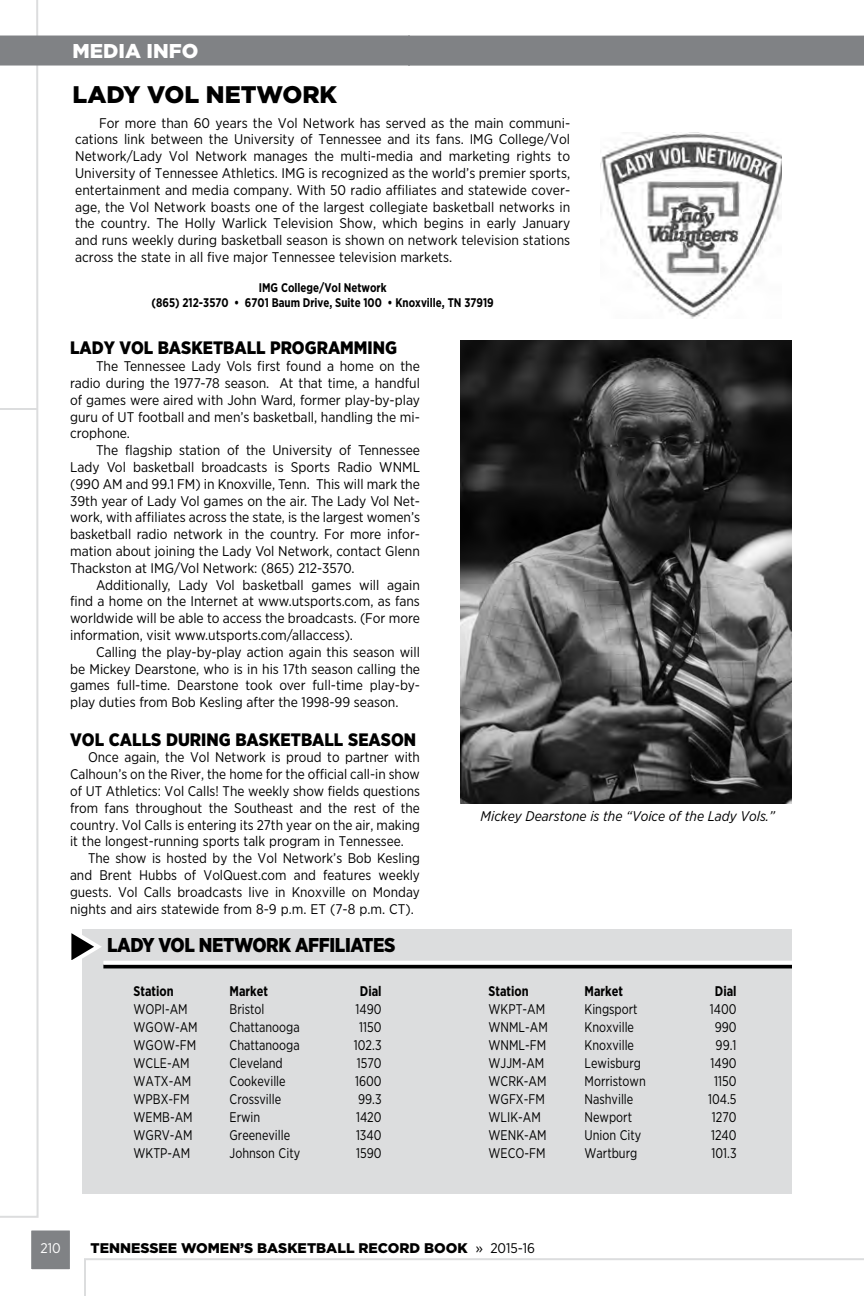
<style>
.page{position:relative;width:864px;height:1296px;background:#fff}
.page>*{position:absolute;margin:0;border:0;box-sizing:border-box;transform-origin:0 0}
.t1{font:900 24px "Gotham";color:#000}
.t2{font:900 20px "Gotham Narrow";letter-spacing:-.02em;color:#000}
.t3{font:900 20px "Gotham";color:#fff}
.t4{font:900 18px "Gotham Narrow";color:#000}
.t5{font:14px/16.8px "Gotham Narrow";color:#000;text-align:justify}
.t6{font:14px "Gotham Narrow";color:#000;scale:.9 1}
.t7{font:900 14px "Gotham";color:#000}
.t8{font:italic 14px "Gotham Narrow";color:#000}
.t9{font:700 14px "Gotham Narrow";color:#000;scale:.9 1}
.t10{font:14px "Gotham Narrow";color:#fff}
.t11{font:700 12.4px/15px "Gotham Narrow";color:#000;text-align:center;scale:.9 1}
.s1{font-weight:400}
.s2{font-family:"Gotham Narrow";font-weight:400}
</style>
<div class="page">
<div style="left:408px;top:36px;width:456px;height:30px;background:#808285"></div>
<div style="left:29px;top:1228px;width:43px;height:43px;background:#808285;border:2px solid #fff"></div>
<svg style="left:84px;top:1258px;width:780px;height:38px"></svg>
<svg style="left:0;top:0;width:40px;height:1218px"></svg>
<div style="left:0;top:36px;width:410px;height:30px;background:#808285"></div>
<hr style="left:0;top:408px;width:38px;height:2px;background:#dcddde">
<div style="left:82px;top:929px;width:710px;height:265px;background:#dcddde"></div>
<svg style="left:71px;top:933px;width:33px;height:36px"></svg>
<hr style="left:103px;top:964px;width:689px;height:4px;background:#000">
<svg style="left:103px;top:961px;width:689px;height:4px;background:#f4f4f4"></svg>
<img style="left:601px;top:133px;width:181px;height:186px">
<img style="left:461px;top:341px;width:331px;height:463px">
<h2 class="t3" style="left:73px;top:37px;width:127px">MEDIA INFO</h2>
<h1 class="t1" style="left:73px;top:78px;width:266px">LADY VOL NETWORK</h1>
<p class="t5" style="left:75px;top:114px;width:497px;text-indent:24px">For more than 60 years the Vol Network has served as the main communi&shy;cations link between the University of Tennessee and its fans. IMG College/Vol Network/Lady Vol Network manages the multi-media and marketing rights to University of Tennessee Athletics. IMG is recognized as the world’s premier sports, entertainment and media company. With 50 radio affiliates and statewide cover&shy;age, the Vol Network boasts one of the largest collegiate basketball networks in the country. The Holly Warlick Television Show, which begins in early January and runs weekly during basketball season is shown on network television stations across the state in all five major Tennessee television markets.</p>
<p class="t11" style="left:152px;top:280px;width:382px">IMG College/Vol Network<br>(865) 212-3570 • 6701 Baum Drive, Suite 100 • Knoxville, TN 37919</p>
<p class="t4" style="left:70px;top:336px;width:328px">LADY VOL BASKETBALL PROGRAMMING</p>
<p class="t5" style="left:70px;top:358px;width:351px;text-indent:26px">The Tennessee Lady Vols first found a home on the radio during the 1977-78 season. At that time, a handful of games were aired with John Ward, former play-by-play guru of UT football and men’s basketball, handling the mi&shy;crophone.</p>
<p class="t5" style="left:70px;top:442px;width:351px;text-indent:26px">The flagship station of the University of Tennessee Lady Vol basketball broadcasts is Sports Radio WNML (990 AM and 99.1 FM) in Knoxville, Tenn. This will mark the 39th year of Lady Vol games on the air. The Lady Vol Net&shy;work, with affiliates across the state, is the largest women’s basketball radio network in the country. For more infor&shy;mation about joining the Lady Vol Network, contact Glenn Thackston at IMG/Vol Network: (865) 212-3570.</p>
<p class="t5" style="left:70px;top:576px;width:351px;text-indent:26px">Additionally, Lady Vol basketball games will again find a home on the Internet at www.utsports.com, as fans worldwide will be able to access the broadcasts. (For more information, visit www.utsports.com/allaccess).</p>
<p class="t5" style="left:70px;top:643px;width:351px;text-indent:26px">Calling the play-by-play action again this season will be Mickey Dearstone, who is in his 17th season calling the games full-time. Dearstone took over full-time play-by&shy;play duties from Bob Kesling after the 1998-99 season.</p>
<p class="t4" style="left:70px;top:727px;width:348px">VOL CALLS DURING BASKETBALL SEASON</p>
<p class="t5" style="left:70px;top:749px;width:351px;text-indent:18px">Once again, the Vol Network is proud to partner with Calhoun’s on the River, the home for the official call-in show of UT Athletics: Vol Calls! The weekly show fields questions from fans throughout the Southeast and the rest of the country. Vol Calls is entering its 27th year on the air, making it the longest-running sports talk program in Tennessee.</p>
<p class="t5" style="left:70px;top:850px;width:351px;text-indent:18px">The show is hosted by the Vol Network’s Bob Kesling and Brent Hubbs of VolQuest.com and features weekly guests. Vol Calls broadcasts live in Knoxville on Monday nights and airs statewide from 8-9 p.m. ET (7-8 p.m. CT).</p>
<h2 class="t2" style="left:107px;top:932px;width:290px">LADY VOL NETWORK AFFILIATES</h2>
<p class="t9" style="left:134px;top:982px;width:46px">Station</p>
<p class="t9" style="left:230px;top:982px;width:44px">Market</p>
<p class="t9" style="left:360px;top:982px;width:26px">Dial</p>
<p class="t6" style="left:134px;top:1001px;width:62px">WOPI-AM</p>
<p class="t6" style="left:230px;top:1001px;width:40px">Bristol</p>
<p class="t6" style="left:356px;top:1001px;width:30px">1490</p>
<p class="t6" style="left:134px;top:1019px;width:73px">WGOW-AM</p>
<p class="t6" style="left:230px;top:1019px;width:80px">Chattanooga</p>
<p class="t6" style="left:359px;top:1019px;width:26px">1150</p>
<p class="t6" style="left:134px;top:1037px;width:71px">WGOW-FM</p>
<p class="t6" style="left:230px;top:1037px;width:80px">Chattanooga</p>
<p class="t6" style="left:354px;top:1037px;width:32px">102.3</p>
<p class="t6" style="left:134px;top:1055px;width:64px">WCLE-AM</p>
<p class="t6" style="left:230px;top:1055px;width:61px">Cleveland</p>
<p class="t6" style="left:357px;top:1055px;width:29px">1570</p>
<p class="t6" style="left:134px;top:1073px;width:66px">WATX-AM</p>
<p class="t6" style="left:230px;top:1073px;width:64px">Cookeville</p>
<p class="t6" style="left:355px;top:1073px;width:31px">1600</p>
<p class="t6" style="left:134px;top:1091px;width:64px">WPBX-FM</p>
<p class="t6" style="left:230px;top:1091px;width:59px">Crossville</p>
<p class="t6" style="left:358px;top:1091px;width:28px">99.3</p>
<p class="t6" style="left:134px;top:1109px;width:67px">WEMB-AM</p>
<p class="t6" style="left:230px;top:1109px;width:36px">Erwin</p>
<p class="t6" style="left:356px;top:1109px;width:30px">1420</p>
<p class="t6" style="left:134px;top:1127px;width:67px">WGRV-AM</p>
<p class="t6" style="left:230px;top:1127px;width:69px">Greeneville</p>
<p class="t6" style="left:356px;top:1127px;width:30px">1340</p>
<p class="t6" style="left:134px;top:1145px;width:64px">WKTP-AM</p>
<p class="t6" style="left:230px;top:1145px;width:80px">Johnson City</p>
<p class="t6" style="left:356px;top:1145px;width:30px">1590</p>
<p class="t8" style="left:481px;top:807px;width:296px">Mickey Dearstone is the “Voice of the Lady Vols.”</p>
<p class="t9" style="left:489px;top:982px;width:46px">Station</p>
<p class="t9" style="left:585px;top:982px;width:44px">Market</p>
<p class="t9" style="left:715px;top:982px;width:26px">Dial</p>
<p class="t6" style="left:489px;top:1001px;width:64px">WKPT-AM</p>
<p class="t6" style="left:585px;top:1001px;width:60px">Kingsport</p>
<p class="t6" style="left:710px;top:1001px;width:31px">1400</p>
<p class="t6" style="left:489px;top:1019px;width:67px">WNML-AM</p>
<p class="t6" style="left:585px;top:1019px;width:56px">Knoxville</p>
<p class="t6" style="left:715px;top:1019px;width:26px">990</p>
<p class="t6" style="left:489px;top:1037px;width:66px">WNML-FM</p>
<p class="t6" style="left:585px;top:1037px;width:56px">Knoxville</p>
<p class="t6" style="left:716px;top:1037px;width:25px">99.1</p>
<p class="t6" style="left:489px;top:1055px;width:63px">WJJM-AM</p>
<p class="t6" style="left:585px;top:1055px;width:64px">Lewisburg</p>
<p class="t6" style="left:711px;top:1055px;width:30px">1490</p>
<p class="t6" style="left:489px;top:1073px;width:66px">WCRK-AM</p>
<p class="t6" style="left:585px;top:1073px;width:70px">Morristown</p>
<p class="t6" style="left:714px;top:1073px;width:26px">1150</p>
<p class="t6" style="left:489px;top:1091px;width:64px">WGFX-FM</p>
<p class="t6" style="left:585px;top:1091px;width:56px">Nashville</p>
<p class="t6" style="left:708px;top:1091px;width:33px">104.5</p>
<p class="t6" style="left:489px;top:1109px;width:60px">WLIK-AM</p>
<p class="t6" style="left:585px;top:1109px;width:54px">Newport</p>
<p class="t6" style="left:712px;top:1109px;width:29px">1270</p>
<p class="t6" style="left:489px;top:1127px;width:66px">WENK-AM</p>
<p class="t6" style="left:585px;top:1127px;width:65px">Union City</p>
<p class="t6" style="left:711px;top:1127px;width:30px">1240</p>
<p class="t6" style="left:489px;top:1145px;width:65px">WECO-FM</p>
<p class="t6" style="left:585px;top:1145px;width:60px">Wartburg</p>
<p class="t6" style="left:712px;top:1145px;width:29px">101.3</p>
<p class="t10" style="left:40px;top:1239px;width:22px">210</p>
<p class="t7" style="left:90px;top:1238px;width:446px">TENNESSEE WOMEN’S BASKETBALL RECORD BOOK <span class="s1">»</span> <span class="s2">2015-16</span></p>
</div>
